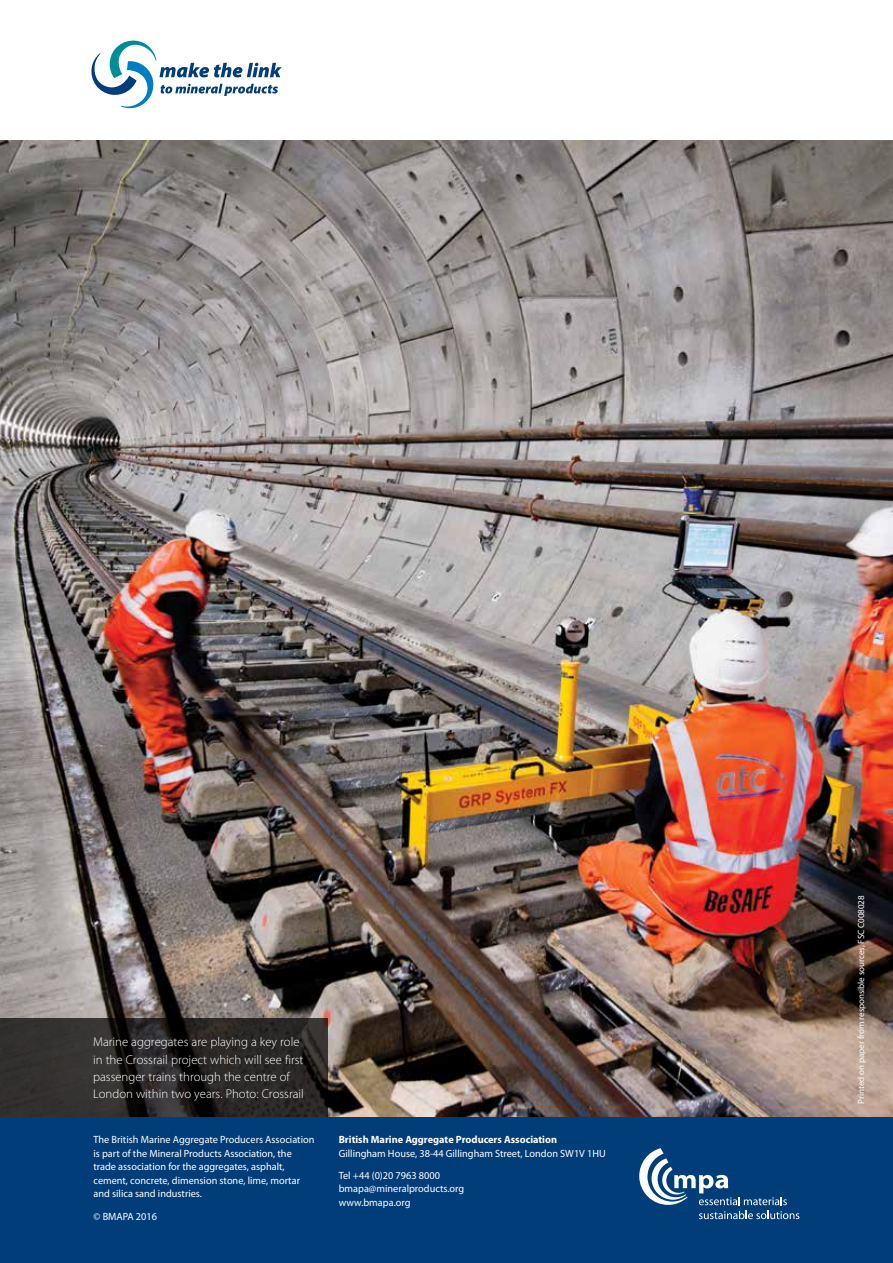
<style>
.page{position:relative;width:893px;height:1263px;background:#fff}
.page>*{position:absolute;margin:0;border:0;box-sizing:border-box;transform-origin:0 0}
.t1{font:300 12.75px/17.2px "Myriad Pro";color:#fff}
.t2{font:10.5px/13.5px "Myriad Pro";color:#fff}
.t3{font:700 10.5px "Myriad Pro";color:#fff}
.t4{font:9px "Myriad Pro";letter-spacing:-.01em;color:#fff}
</style>
<div class="page">
<img style="left:0;top:140px;width:893px;height:977px">
<div style="left:0;top:1117px;width:893px;height:146px;background:#003d79"></div>
<svg style="left:639px;top:1148px;width:148px;height:57px"></svg>
<svg style="left:699px;top:1211px;width:100px;height:8px"></svg>
<svg style="left:91px;top:41px;width:191px;height:67px"></svg>
<svg style="left:0;top:1018px;width:327px;height:99px;background:#2a2727"></svg>
<p class="t1" style="left:93px;top:1033px;width:212px">Marine aggregates are playing a key role in the Crossrail project which will see first passenger trains through the centre of London within two years. Photo: Crossrail</p>
<p class="t2" style="left:93px;top:1133px;width:222px">The British Marine Aggregate Producers Association is part of the Mineral Products Association, the trade association for the aggregates, asphalt, cement, concrete, dimension stone, lime, mortar and silica sand industries.</p>
<p class="t2" style="left:94px;top:1209px;width:65px">© BMAPA 2016</p>
<p class="t3" style="left:339px;top:1133px;width:220px">British Marine Aggregate Producers Association</p>
<p class="t2" style="left:339px;top:1142px;width:269px;line-height:22px">Gillingham House, 38-44 Gillingham Street, London SW1V 1HU<br>Tel +44 (0)20 7963 8000</p>
<p class="t2" style="left:339px;top:1182px;width:127px">bmapa@mineralproducts.org www.bmapa.org</p>
<p class="t4" style="left:856px;top:1103px;width:210px;rotate:-90deg">Printed on paper from responsible sources, FSC C008028</p>
</div>
